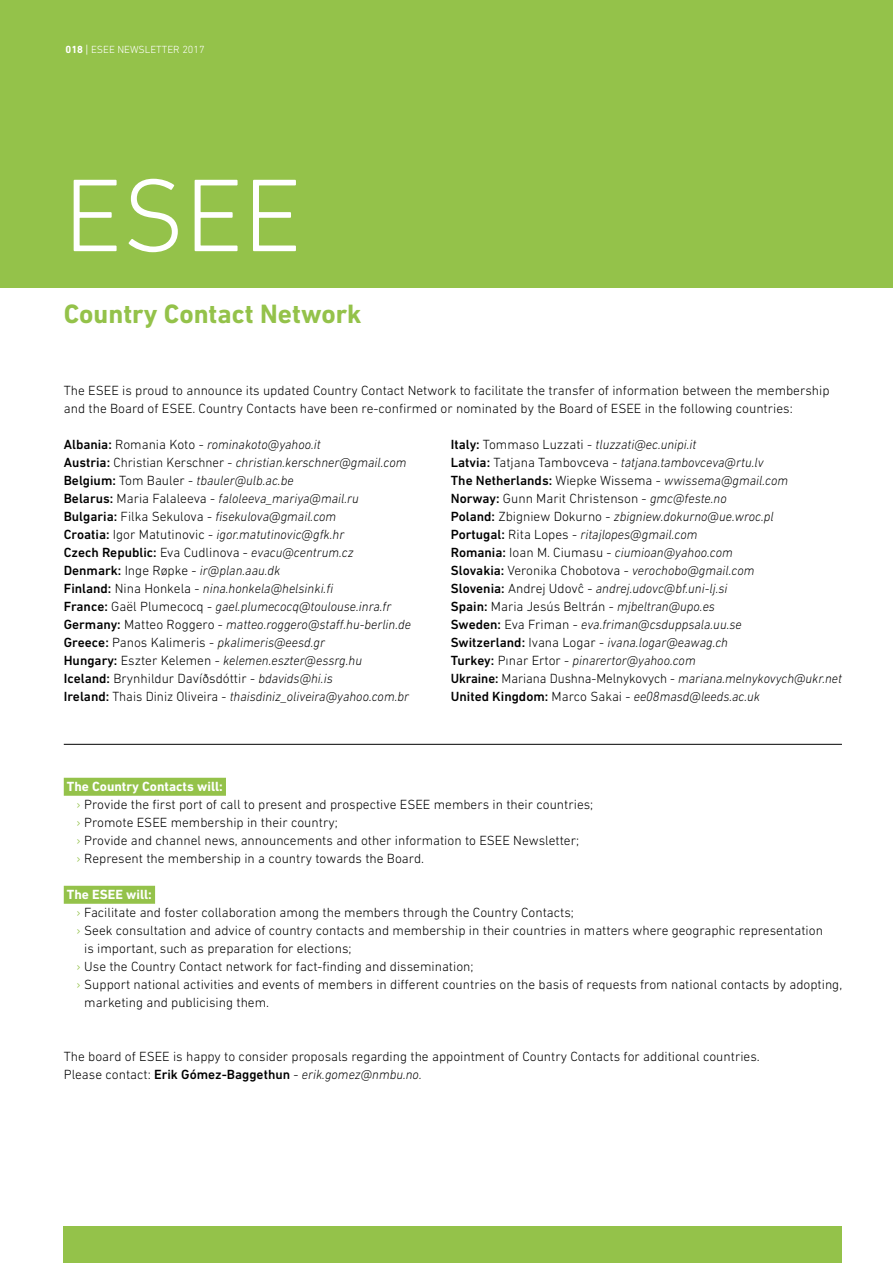
<style>
.page{position:relative;width:893px;height:1263px;background:#fff}
.page>*{position:absolute;margin:0;border:0;box-sizing:border-box;transform-origin:0 0}
.t1{font:300 105px "DIN Next LT Pro";color:#fff}
.t2{font:700 27px "DIN Next LT Pro";color:#94c24a}
.t3{font:italic 300 13.5px/18px "DIN Next LT Pro";color:#000}
.t4{font:300 13.5px/18px "DIN Next LT Pro";color:#000}
.t5{font:700 13.5px "DIN Next LT Pro";color:#fff}
.t6{font:300 10.5px "DIN Next LT Pro";color:#fff}
.s1{font-weight:700}
.s2{font-family:"Museo Sans 300";font-weight:400}
.s3{font-weight:500;font-style:normal}
.s4{font-style:normal}
.s5{font-weight:700;color:#fff}
.s6{color:#94c24a}
.s7{font-weight:500}
.s8{font-style:italic}
</style>
<div class="page">
<div style="left:0;top:0;width:893px;height:287px;background:#94c24a"></div>
<div style="left:64px;top:1226px;width:778px;height:37px;background:#94c24a"></div>
<hr style="left:64px;top:744px;width:778px;height:1px;background:#000">
<div style="left:64px;top:778px;width:162px;height:18px;background:#94c24a"></div>
<div style="left:64px;top:886px;width:91px;height:18px;background:#94c24a"></div>
<p class="t6" style="left:66px;top:44px;width:141px"><span class="s1">018</span> <span class="s2">|</span> ESEE NEWSLETTER 2017</p>
<h1 class="t1" style="left:64px;top:155px;width:239px">ESEE</h1>
<h2 class="t2" style="left:64px;top:298px;width:299px">Country Contact Network</h2>
<p class="t4" style="left:64px;top:381px;width:767px">The ESEE is proud to announce its updated Country Contact Network to facilitate the transfer of information between the membership and the Board of ESEE. Country Contacts have been re-confirmed or nominated by the Board of ESEE in the following countries:</p>
<p class="t3" style="left:64px;top:435px;width:349px"><span class="s3">Albania:</span> <span class="s4">Romania Koto -</span> rominakoto@yahoo.it<br><span class="s3">Austria:</span> <span class="s4">Christian Kerschner -</span> christian.kerschner@gmail.com <span class="s3">Belgium:</span> <span class="s4">Tom Bauler -</span> tbauler@ulb.ac.be<br><span class="s3">Belarus:</span> <span class="s4">Maria Falaleeva -</span> faloleeva_mariya@mail.ru <span class="s3">Bulgaria:</span> <span class="s4">Filka Sekulova -</span> fisekulova@gmail.com<br><span class="s3">Croatia:</span> <span class="s4">Igor Matutinovic -</span> igor.matutinovic@gfk.hr<br><span class="s3">Czech Republic:</span> <span class="s4">Eva Cudlinova -</span> evacu@centrum.cz <span class="s3">Denmark:</span> <span class="s4">Inge Røpke -</span> ir@plan.aau.dk<br><span class="s3">Finland:</span> <span class="s4">Nina Honkela -</span> nina.honkela@helsinki.fi<br><span class="s3">France:</span> <span class="s4">Gaël Plumecocq -</span> gael.plumecocq@toulouse.inra.fr <span class="s3">Germany:</span> <span class="s4">Matteo Roggero -</span> matteo.roggero@staff.hu-berlin.de <span class="s3">Greece:</span> <span class="s4">Panos Kalimeris -</span> pkalimeris@eesd.gr<br><span class="s3">Hungary:</span> <span class="s4">Eszter Kelemen -</span> kelemen.eszter@essrg.hu <span class="s3">Iceland:</span> <span class="s4">Brynhildur Davíðsdóttir -</span> bdavids@hi.is<br><span class="s3">Ireland:</span> <span class="s4">Thais Diniz Oliveira -</span> thaisdiniz_oliveira@yahoo.com.br</p>
<p class="t3" style="left:451px;top:435px;width:393px"><span class="s3">Italy:</span> <span class="s4">Tommaso Luzzati -</span> tluzzati@ec.unipi.it<br><span class="s3">Latvia:</span> <span class="s4">Tatjana Tambovceva -</span> tatjana.tambovceva@rtu.lv<br><span class="s3">The Netherlands:</span> <span class="s4">Wiepke Wissema -</span> wwissema@gmail.com<br><span class="s3">Norway:</span> <span class="s4">Gunn Marit Christenson -</span> gmc@feste.no<br><span class="s3">Poland:</span> <span class="s4">Zbigniew Dokurno -</span> zbigniew.dokurno@ue.wroc.pl<br><span class="s3">Portugal:</span> <span class="s4">Rita Lopes -</span> ritajlopes@gmail.com<br><span class="s3">Romania:</span> <span class="s4">Ioan M. Ciumasu -</span> ciumioan@yahoo.com<br><span class="s3">Slovakia:</span> <span class="s4">Veronika Chobotova -</span> verochobo@gmail.com<br><span class="s3">Slovenia:</span> <span class="s4">Andrej Udovĉ -</span> andrej.udovc@bf.uni-lj.si<br><span class="s3">Spain:</span> <span class="s4">Maria Jesús Beltrán -</span> mjbeltran@upo.es<br><span class="s3">Sweden:</span> <span class="s4">Eva Friman -</span> eva.friman@csduppsala.uu.se<br><span class="s3">Switzerland:</span> <span class="s4">Ivana Logar -</span> ivana.logar@eawag.ch<br><span class="s3">Turkey:</span> <span class="s4">Pınar Ertor -</span> pinarertor@yahoo.com<br><span class="s3">Ukraine:</span> <span class="s4">Mariana Dushna-Melnykovych -</span> mariana.melnykovych@ukr.net <span class="s3">United Kingdom:</span> <span class="s4">Marco Sakai -</span> ee08masd@leeds.ac.uk</p>
<p class="t4" style="left:77px;top:777px;width:518px;text-indent:-10px"><span class="s5">The Country Contacts will:<br></span><span class="s6">›</span> Provide the first port of call to present and prospective ESEE members in their countries; <span class="s6">›</span> Promote ESEE membership in their country;<br><span class="s6">›</span> Provide and channel news, announcements and other information to ESEE Newsletter;<br><span class="s6">›</span> Represent the membership in a country towards the Board.</p>
<p class="t5" style="left:67px;top:887px;width:87px">The ESEE will:</p>
<p class="t4" style="left:77px;top:903px;width:499px"><span class="s6">›</span> Facilitate and foster collaboration among the members through the Country Contacts;</p>
<p class="t4" style="left:77px;top:921px;width:748px"><span class="s6">›</span> Seek consultation and advice of country contacts and membership in their countries in matters where geographic representation</p>
<p class="t4" style="left:84px;top:939px;width:269px">is important, such as preparation for elections;</p>
<p class="t4" style="left:77px;top:957px;width:399px"><span class="s6">›</span> Use the Country Contact network for fact-finding and dissemination;</p>
<p class="t4" style="left:77px;top:975px;width:767px"><span class="s6">›</span> Support national activities and events of members in different countries on the basis of requests from national contacts by adopting,</p>
<p class="t4" style="left:84px;top:993px;width:186px">marketing and publicising them.</p>
<p class="t4" style="left:64px;top:1047px;width:697px">The board of ESEE is happy to consider proposals regarding the appointment of Country Contacts for additional countries.<br>Please contact: <span class="s7">Erik Gómez-Baggethun</span> - <span class="s8">erik.gomez@nmbu.no.</span></p>
</div>
